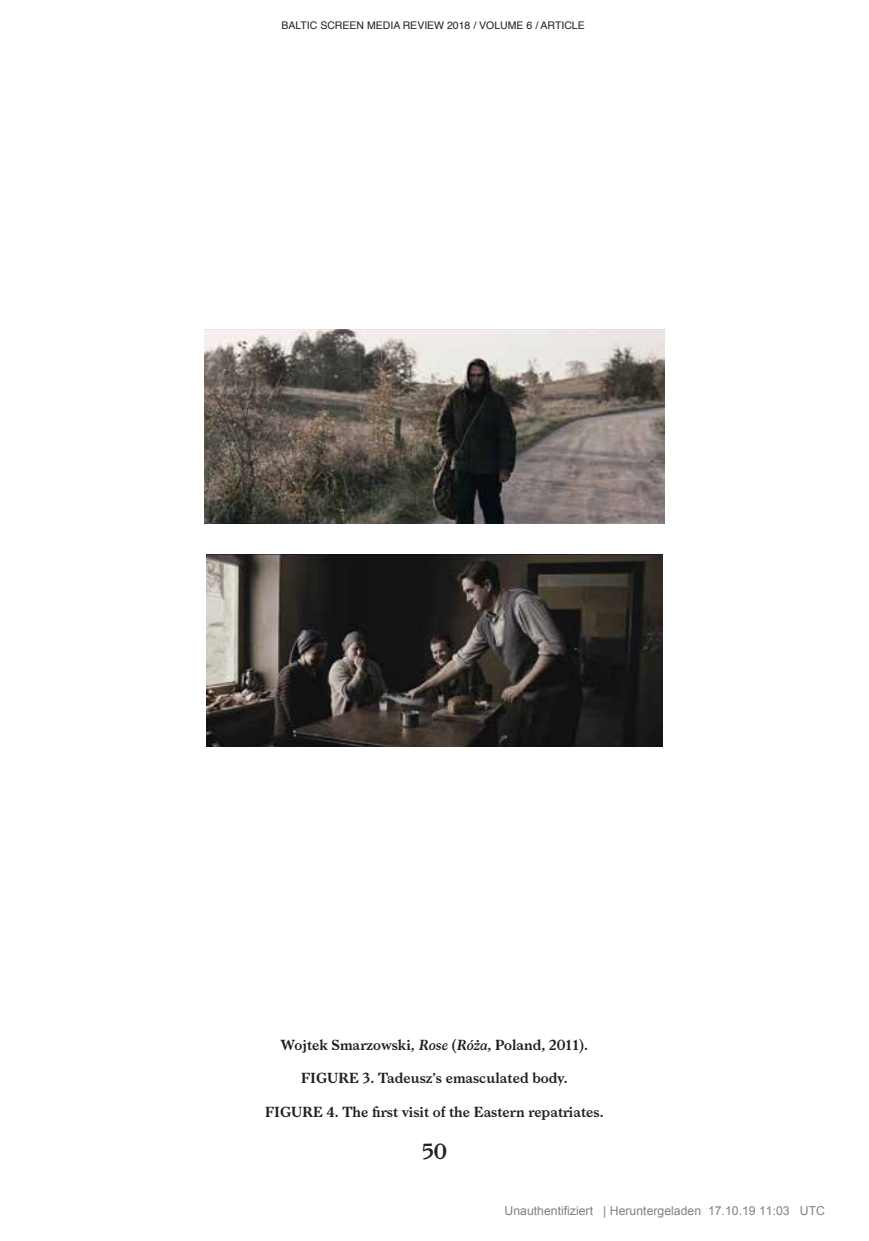
<style>
.page{position:relative;width:869px;height:1241px;background:#fff}
.page>*{position:absolute;margin:0;border:0;box-sizing:border-box;transform-origin:0 0}
.t1{font:21px "Larish Neue";color:#231f20}
.t2{font:14px "Larish Neue";color:#231f20}
.t3{font:12.25px "Arial";color:#808080}
.t4{font:10.5px "Helvetica";color:#231f20}
.s1{font-weight:600;font-style:italic}
</style>
<div class="page">
<img style="left:204px;top:329px;width:460px;height:194px">
<img style="left:207px;top:554px;width:454px;height:192px">
<p class="t4" style="left:281px;top:17px;width:305px">BALTIC SCREEN MEDIA REVIEW 2018 / VOLUME 6 / ARTICLE</p>
<p class="t2" style="left:280px;top:1036px;width:309px">Wojtek Smarzowski, <span class="s1">Rose</span> (<span class="s1">Róża</span>, Poland, 2011).</p>
<p class="t2" style="left:301px;top:1069px;width:268px">FIGURE 3. Tadeusz’s emasculated body.</p>
<p class="t2" style="left:265px;top:1103px;width:340px">FIGURE 4. The first visit of the Eastern repatriates.</p>
<h1 class="t1" style="left:422px;top:1138px;width:26px">50</h1>
<p class="t3" style="left:504px;top:1205px;width:322px">Unauthentifiziert | Heruntergeladen 17.10.19 11:03 UTC</p>
</div>
